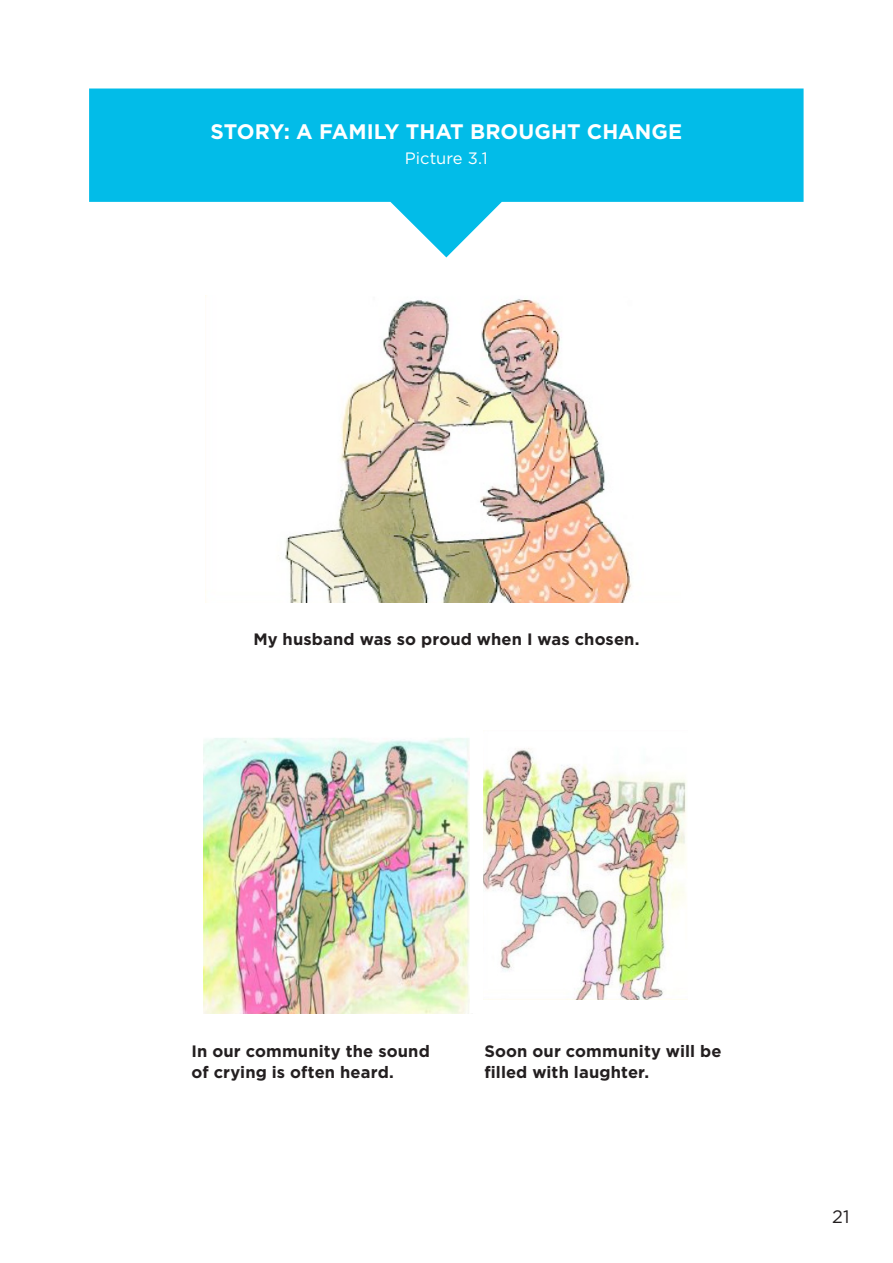
<style>
.page{position:relative;width:893px;height:1263px;background:#fff}
.page>*{position:absolute;margin:0;border:0;box-sizing:border-box;transform-origin:0 0}
.Body_copy_8pt{font:700 21px "Gotham";color:#fff}
.t1{font:18px "Gotham";color:#231f20}
.Body_copy_8pt-2{font:700 16.5px/21px "Gotham";letter-spacing:.005em;color:#231f20}
.Body_copy_8pt-3{font:16.5px "Gotham";letter-spacing:-.005em;color:#fff}
</style>
<div class="page">
<svg style="left:89px;top:89px;width:715px;height:168px;fill:#02bce8"></svg>
<img style="left:205px;top:296px;width:427px;height:306px">
<img style="left:203px;top:737px;width:485px;height:276px">
<div style="left:471px;top:725px;width:12px;height:288px;background:#fff"></div>
<div style="left:480px;top:1000px;width:213px;height:14px;background:#fff"></div>
<p class="Body_copy_8pt" style="left:210px;top:119px;width:473px">STORY: A FAMILY THAT BROUGHT CHANGE</p>
<p class="Body_copy_8pt-3" style="left:405px;top:147px;width:85px">Picture 3.1</p>
<p class="Body_copy_8pt-2" style="left:253px;top:628px;width:388px">My husband was so proud when I was chosen.</p>
<p class="Body_copy_8pt-2" style="left:191px;top:1040px;width:240px">In our community the sound of crying is often heard.</p>
<p class="Body_copy_8pt-2" style="left:484px;top:1040px;width:238px">Soon our community will be filled with laughter.</p>
<p class="t1" style="left:832px;top:1205px;width:19px">21</p>
</div>
